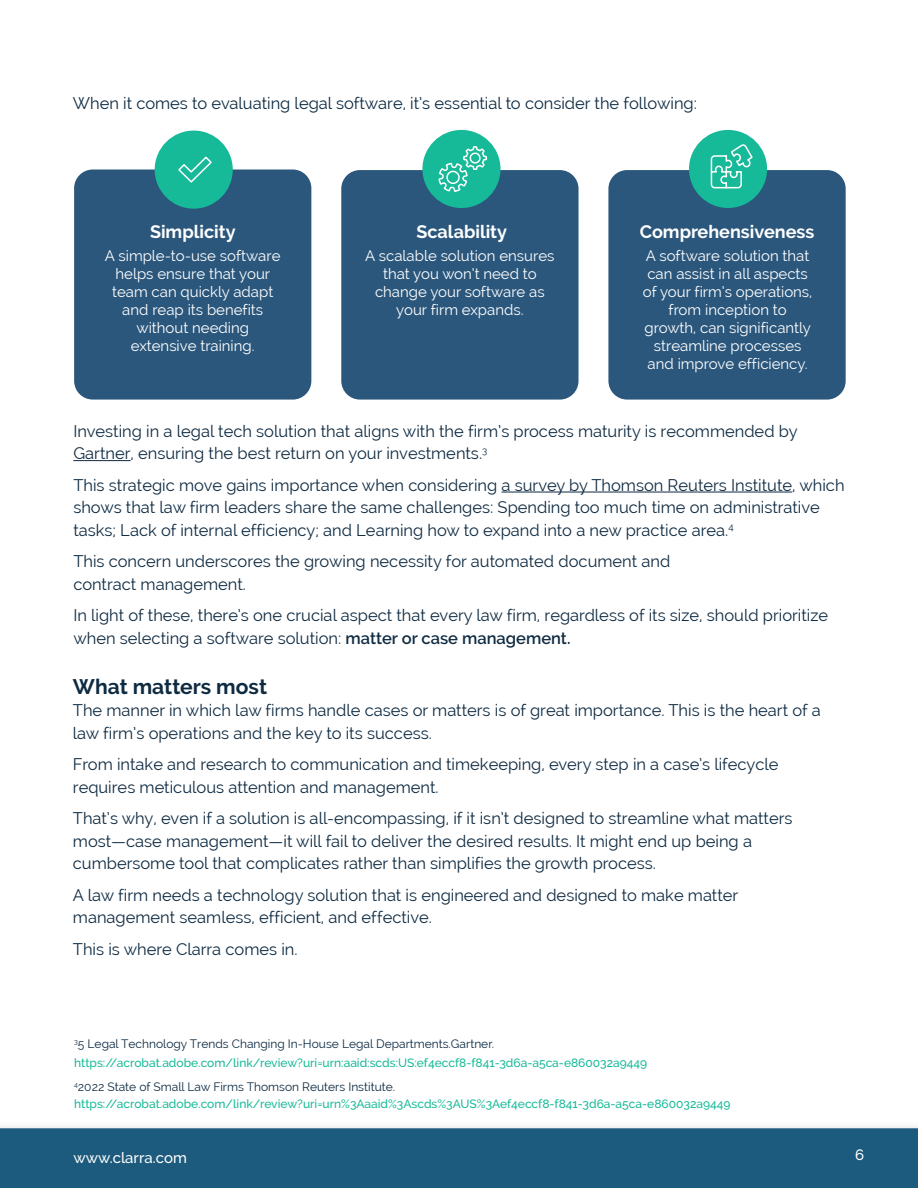
<style>
.page{position:relative;width:918px;height:1188px;background:#fff}
.page>*{position:absolute;margin:0;border:0;box-sizing:border-box;transform-origin:0 0}
.Header_2{font:700 21px "Raleway";color:#0f2b42}
.t1{font:700 18px "Raleway";color:#fff}
.Paragraph_Style_1{font:16.5px/22.5px "Raleway";color:#0f2b42}
.Paragraph_Style_1-2{font:16.5px "Raleway";color:#0c2a42}
.t2{font:15px/18px "Raleway";color:#fff;text-align:center}
.t3{font:500 15px "Raleway";color:#fff}
.t4{font:500 12px "Raleway";color:#16b998}
.t5{font:12px "Raleway";color:#0c2a42}
.s1{font-weight:600}
</style>
<div class="page">
<div style="left:0;top:1120px;width:918px;height:68px;background:#f9f9f9"></div>
<div style="left:0;top:1128px;width:918px;height:60px;background:#1d5b7e"></div>
<hr style="left:73px;top:460px;width:58px;height:1px;background:#0f2b42">
<hr style="left:501px;top:492px;width:291px;height:1px;background:#0f2b42">
<div style="left:74px;top:170px;width:237px;height:230px;background:#2b577c;border-radius:19px"></div>
<div style="left:341px;top:170px;width:238px;height:230px;background:#2b577c;border-radius:19px"></div>
<div style="left:608px;top:170px;width:238px;height:230px;background:#2b577c;border-radius:19px"></div>
<div style="left:422px;top:130px;width:79px;height:78px;background:#16b998;border-radius:50%"></div>
<div style="left:689px;top:130px;width:78px;height:78px;background:#16b998;border-radius:50%"></div>
<svg style="left:438px;top:146px;width:50px;height:46px"></svg>
<svg style="left:710px;top:144px;width:43px;height:45px"></svg>
<div style="left:155px;top:131px;width:78px;height:78px;background:#16b998;border-radius:50%"></div>
<svg style="left:178px;top:156px;width:34px;height:27px"></svg>
<p class="Paragraph_Style_1-2" style="left:73px;top:94px;width:626px">When it comes to evaluating legal software, it’s essential to consider the following:</p>
<p class="t1" style="left:150px;top:221px;width:87px">Simplicity</p>
<p class="t2" style="left:105px;top:247px;width:177px">A simple-to-use software helps ensure that your team can quickly adapt and reap its benefits without needing extensive training.</p>
<p class="t1" style="left:416px;top:221px;width:92px">Scalability</p>
<p class="t2" style="left:365px;top:247px;width:191px">A scalable solution ensures that you won’t need to change your software as your firm expands.</p>
<p class="t1" style="left:640px;top:221px;width:176px">Comprehensiveness</p>
<p class="t2" style="left:643px;top:247px;width:171px">A software solution that can assist in all aspects of your firm’s operations, from inception to growth, can significantly streamline processes and improve efficiency.</p>
<p class="Paragraph_Style_1" style="left:73px;top:420px;width:726px">Investing in a legal tech solution that aligns with the firm’s process maturity is recommended by<br>Gartner, ensuring the best return on your investments.<sup>3</sup></p>
<p class="Paragraph_Style_1" style="left:73px;top:474px;width:773px">This strategic move gains importance when considering a survey by Thomson Reuters Institute, which shows that law firm leaders share the same challenges: Spending too much time on administrative tasks; Lack of internal efficiency; and Learning how to expand into a new practice area.<sup>4</sup></p>
<p class="Paragraph_Style_1" style="left:73px;top:550px;width:598px">This concern underscores the growing necessity for automated document and contract management.</p>
<p class="Paragraph_Style_1" style="left:73px;top:604px;width:756px">In light of these, there’s one crucial aspect that every law firm, regardless of its size, should prioritize when selecting a software solution: <span class="s1">matter or case management.</span></p>
<p class="Header_2" style="left:73px;top:674px;width:196px">What matters most</p>
<p class="Paragraph_Style_1" style="left:73px;top:699px;width:749px">The manner in which law firms handle cases or matters is of great importance. This is the heart of a law firm’s operations and the key to its success.</p>
<p class="Paragraph_Style_1" style="left:73px;top:753px;width:707px">From intake and research to communication and timekeeping, every step in a case’s lifecycle requires meticulous attention and management.</p>
<p class="Paragraph_Style_1" style="left:73px;top:807px;width:721px">That’s why, even if a solution is all-encompassing, if it isn’t designed to streamline what matters most—case management—it will fail to deliver the desired results. It might end up being a cumbersome tool that complicates rather than simplifies the growth process.</p>
<p class="Paragraph_Style_1" style="left:73px;top:884px;width:667px">A law firm needs a technology solution that is engineered and designed to make matter management seamless, efficient, and effective.</p>
<p class="Paragraph_Style_1" style="left:73px;top:937px;width:226px">This is where Clarra comes in.</p>
<p class="t5" style="left:74px;top:1036px;width:422px"><sup>3</sup>5 Legal Technology Trends Changing In-House Legal Departments.Gartner.</p>
<p class="t4" style="left:74px;top:1055px;width:575px">https://acrobat.adobe.com/link/review?uri=urn:aaid:scds:US:ef4eccf8-f841-3d6a-a5ca-e860032a9449</p>
<p class="t5" style="left:74px;top:1080px;width:322px"><sup>4</sup>2022 State of Small Law Firms Thomson Reuters Institute.</p>
<p class="t4" style="left:74px;top:1097px;width:658px">https://acrobat.adobe.com/link/review?uri=urn%3Aaaid%3Ascds%3AUS%3Aef4eccf8-f841-3d6a-a5ca-e860032a9449</p>
<p class="t3" style="left:73px;top:1149px;width:115px">www.clarra.com</p>
<p class="t3" style="left:855px;top:1147px;width:11px">6</p>
</div>
